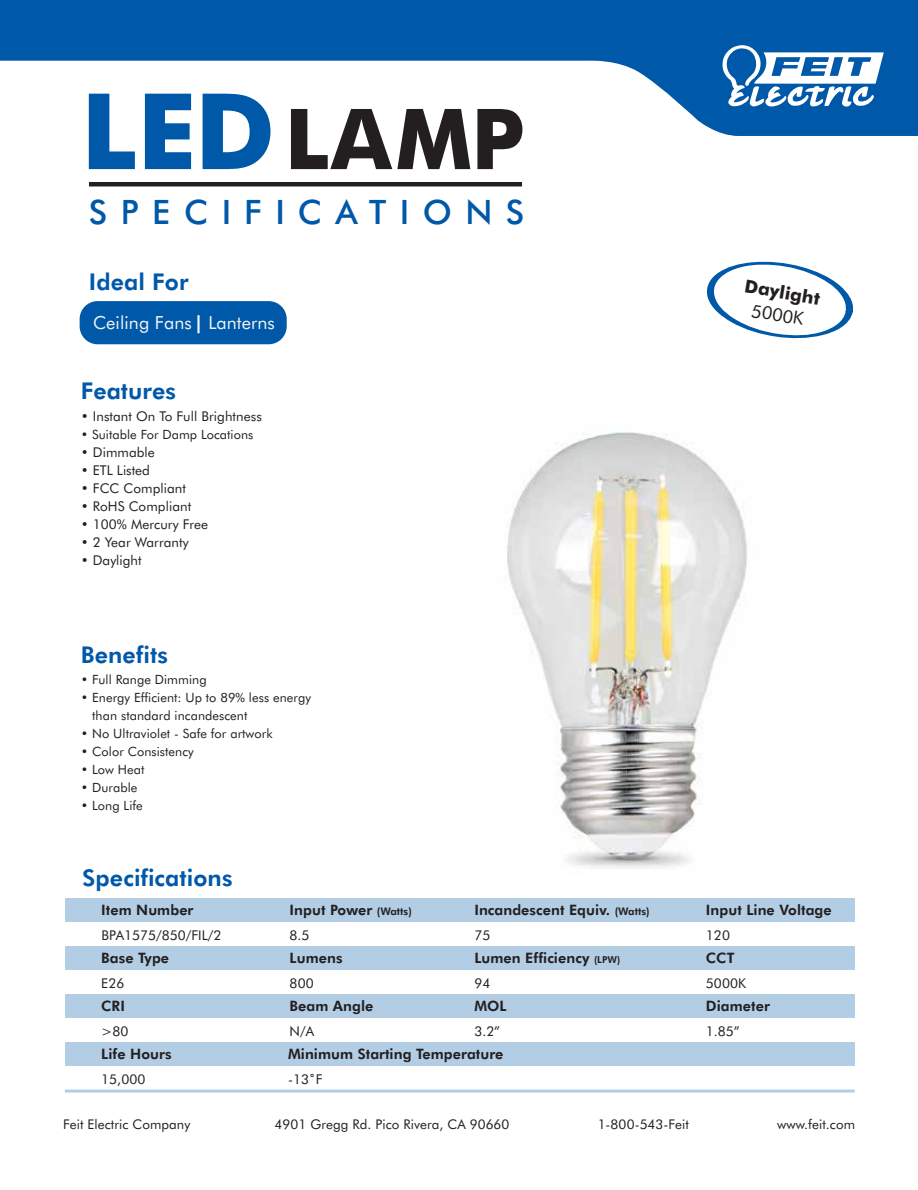
<style>
.page{position:relative;width:918px;height:1190px;background:#fff}
.page>*{position:absolute;margin:0;border:0;box-sizing:border-box;transform-origin:0 0}
.t1{font:700 84px "Futura BT";color:#231f20}
.t2{font:500 33.6px "Futura BT";letter-spacing:.4em;color:#0058a9}
.t3{font:800 23.1px "Futura BT";letter-spacing:.005em;color:#0058a9}
.t4{font:18px "Futura BT";letter-spacing:.005em;color:#f5f5f5}
.t5{font:700 17.85px "Futura BT";color:#231f20}
.t6{font:17.85px "Futura BT";color:#231f20}
.t7{font:800 14.4px "Futura BT";letter-spacing:.005em;color:#231f20}
.t8{font:13.5px "Futura BT";letter-spacing:.005em;color:#231f20}
.t9{font:13.35px "Futura BT";letter-spacing:.005em;color:#231f20}
.t10{font:12.75px/18px "Futura BT";letter-spacing:.005em;color:#231f20}
.s1{font-size:105.45px;color:#0058a9}
.s2{font-weight:700}
.s3{font-size:10.5px}
.s4{font-size:9.6px}
</style>
<div class="page">
<div style="left:65px;top:898px;width:790px;height:24px;background:#b3cde5"></div>
<div style="left:65px;top:946px;width:790px;height:23px;background:#b3cde5"></div>
<div style="left:65px;top:993px;width:790px;height:24px;background:#b3cde5"></div>
<div style="left:65px;top:1041px;width:790px;height:24px;background:#b3cde5"></div>
<div style="left:80px;top:301px;width:207px;height:43px;background:#0058a9;border-radius:18px"></div>
<img style="left:507px;top:432px;width:240px;height:436px">
<hr style="left:89px;top:182px;width:433px;height:4px;background:#231f20">
<svg style="left:0;top:0;width:918px;height:136px;fill:#0058a9"></svg>
<svg style="left:721px;top:45px;width:163px;height:63px"></svg>
<svg style="left:706px;top:261px;width:147px;height:78px"></svg>
<hr style="left:65px;top:1089px;width:790px;height:3px;background:#0058a9">
<h1 class="t1" style="left:81px;top:88px;width:445px"><span class="s1">LED</span>LAMP</h1>
<h2 class="t2" style="left:89px;top:191px;width:437px">SPECIFICATIONS</h2>
<h3 class="t3" style="left:89px;top:268px;width:101px">Ideal For</h3>
<h3 class="t4" style="left:93px;top:312px;width:183px">Ceiling Fans<span class="s2">|</span> Lanterns</h3>
<h3 class="t3" style="left:81px;top:377px;width:97px">Features</h3>
<p class="t8" style="left:81px;top:407px;width:183px">• Instant On To Full Brightness</p>
<p class="t10" style="left:81px;top:425px;width:174px">• Suitable For Damp Locations</p>
<p class="t8" style="left:81px;top:443px;width:76px">• Dimmable</p>
<p class="t8" style="left:81px;top:479px;width:107px">• FCC Compliant</p>
<p class="t8" style="left:81px;top:497px;width:112px">• RoHS Compliant</p>
<p class="t8" style="left:81px;top:515px;width:129px">• 100% Mercury Free</p>
<p class="t8" style="left:81px;top:533px;width:109px">• 2 Year Warranty</p>
<p class="t8" style="left:81px;top:461px;width:71px">• ETL Listed</p>
<p class="t8" style="left:81px;top:551px;width:62px">• Daylight</p>
<h3 class="t3" style="left:81px;top:641px;width:89px">Benefits</h3>
<p class="t10" style="left:81px;top:670px;width:127px">• Full Range Dimming</p>
<p class="t10" style="left:92px;top:688px;width:220px;text-indent:-11px">• Energy Efficient: Up to 89% less energy than standard incandescent</p>
<p class="t10" style="left:81px;top:724px;width:193px">• No Ultraviolet - Safe for artwork</p>
<p class="t10" style="left:81px;top:742px;width:114px">• Color Consistency</p>
<p class="t10" style="left:81px;top:760px;width:65px">• Low Heat</p>
<p class="t10" style="left:81px;top:778px;width:58px">• Durable</p>
<p class="t10" style="left:81px;top:796px;width:64px">• Long Life</p>
<h3 class="t3" style="left:82px;top:863px;width:152px">Specifications</h3>
<p class="t7" style="left:101px;top:900px;width:94px">Item Number</p>
<p class="t7" style="left:290px;top:900px;width:124px">Input Power <span class="s3">(Watts)</span></p>
<p class="t7" style="left:474px;top:900px;width:177px">Incandescent Equiv. <span class="s3">(Watts)</span></p>
<h3 class="t5" style="left:747px;top:275px;width:78px;rotate:9deg">Daylight</h3>
<h3 class="t6" style="left:753px;top:299px;width:54px;rotate:9deg">5000K</h3>
<p class="t7" style="left:706px;top:900px;width:127px">Input Line Voltage</p>
<p class="t8" style="left:101px;top:926px;width:121px">BPA1575/850/FIL/2</p>
<p class="t8" style="left:290px;top:926px;width:21px">8.5</p>
<p class="t8" style="left:706px;top:926px;width:26px">120</p>
<p class="t8" style="left:290px;top:974px;width:26px">800</p>
<p class="t8" style="left:474px;top:926px;width:17px">75</p>
<p class="t7" style="left:474px;top:948px;width:147px">Lumen Efficiency <span class="s4">(LPW)</span></p>
<p class="t7" style="left:706px;top:948px;width:30px">CCT</p>
<p class="t7" style="left:290px;top:948px;width:54px">Lumens</p>
<p class="t7" style="left:290px;top:996px;width:85px">Beam Angle</p>
<p class="t7" style="left:706px;top:996px;width:65px">Diameter</p>
<p class="t7" style="left:101px;top:948px;width:69px">Base Type</p>
<p class="t8" style="left:101px;top:974px;width:25px">E26</p>
<p class="t8" style="left:706px;top:974px;width:42px">5000K</p>
<p class="t8" style="left:474px;top:974px;width:17px">94</p>
<p class="t7" style="left:101px;top:996px;width:25px">CRI</p>
<p class="t7" style="left:101px;top:1044px;width:72px">Life Hours</p>
<p class="t8" style="left:101px;top:1070px;width:46px">15,000</p>
<p class="t7" style="left:474px;top:996px;width:34px">MOL</p>
<p class="t8" style="left:290px;top:1022px;width:26px">N/A</p>
<p class="t8" style="left:706px;top:1022px;width:35px">1.85”</p>
<p class="t8" style="left:474px;top:1022px;width:27px">3.2”</p>
<p class="t8" style="left:101px;top:1022px;width:29px">&gt;80</p>
<p class="t7" style="left:288px;top:1044px;width:217px">Minimum Starting Temperature</p>
<p class="t8" style="left:288px;top:1070px;width:36px">-13˚F</p>
<p class="t9" style="left:63px;top:1115px;width:129px">Feit Electric Company</p>
<p class="t9" style="left:275px;top:1115px;width:236px">4901 Gregg Rd. Pico Rivera, CA 90660</p>
<p class="t9" style="left:598px;top:1115px;width:93px">1-800-543-Feit</p>
<p class="t9" style="left:777px;top:1115px;width:79px">www.feit.com</p>
</div>
